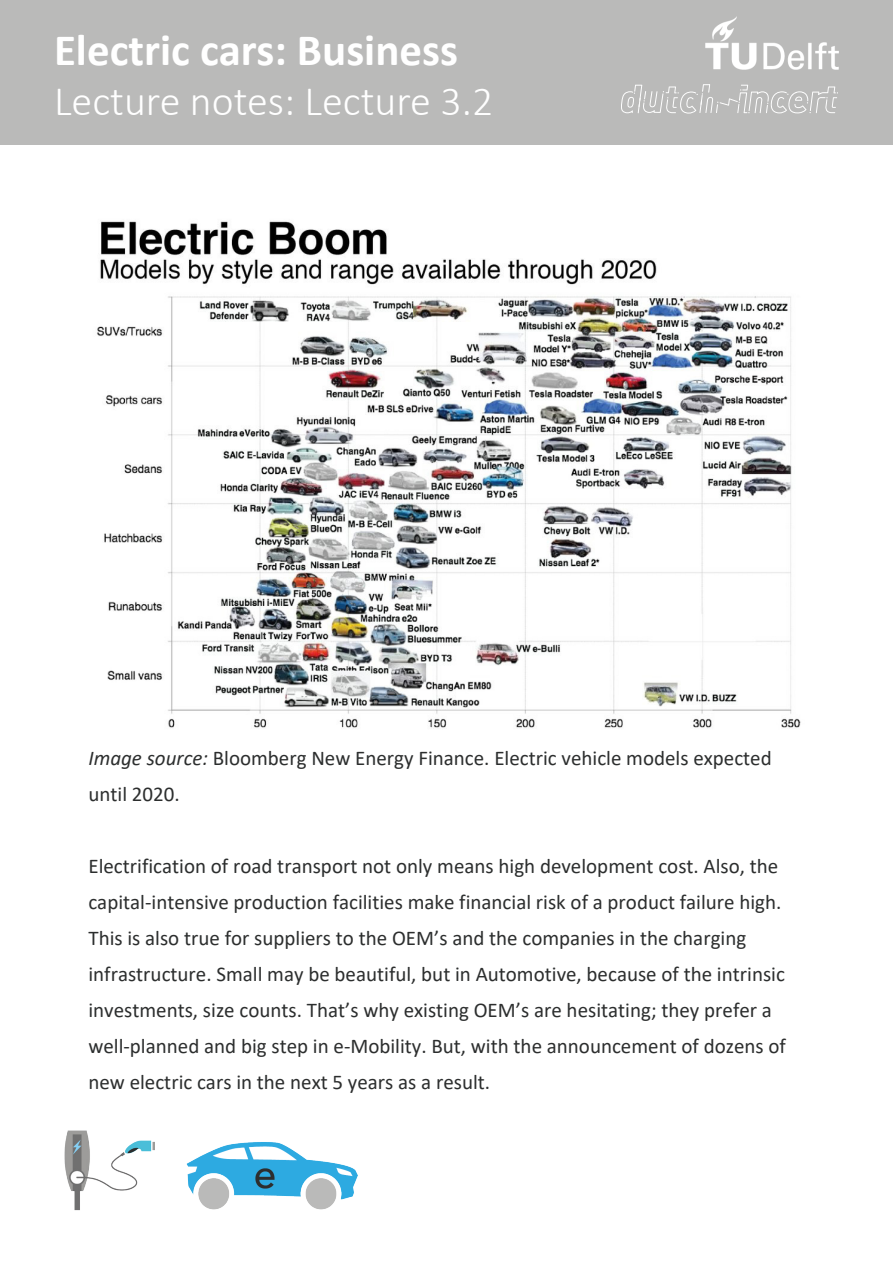
<style>
.page{position:relative;width:893px;height:1263px;background:#fff}
.page>*{position:absolute;margin:0;border:0;box-sizing:border-box;transform-origin:0 0}
.t1{font:700 45px "Calibri";color:#fff}
.t2{font:300 42px "Calibri";color:#fff}
.t3{font:21px/36px "Calibri";color:#2c2e2e}
.s1{font-style:italic}
</style>
<div class="page">
<div style="left:0;top:0;width:893px;height:145px;background:#babab9"></div>
<svg style="left:621px;top:84px;width:217px;height:30px"></svg>
<img style="left:705px;top:16px;width:134px;height:54px">
<img style="left:64px;top:1130px;width:90px;height:81px">
<img style="left:186px;top:1142px;width:172px;height:68px">
<img style="left:97px;top:221px;width:704px;height:508px">
<h1 class="t1" style="left:54px;top:19px;width:406px">Electric cars: Business</h1>
<h2 class="t2" style="left:54px;top:75px;width:441px">Lecture notes: Lecture 3.2</h2>
<p class="t3" style="left:88px;top:739px;width:685px"><span class="s1">Image source:</span> Bloomberg New Energy Finance. Electric vehicle models expected until 2020.</p>
<p class="t3" style="left:88px;top:847px;width:699px">Electrification of road transport not only means high development cost. Also, the capital-intensive production facilities make financial risk of a product failure high.<br>This is also true for suppliers to the OEM’s and the companies in the charging infrastructure. Small may be beautiful, but in Automotive, because of the intrinsic investments, size counts. That’s why existing OEM’s are hesitating; they prefer a well-planned and big step in e-Mobility. But, with the announcement of dozens of new electric cars in the next 5 years as a result.</p>
</div>
